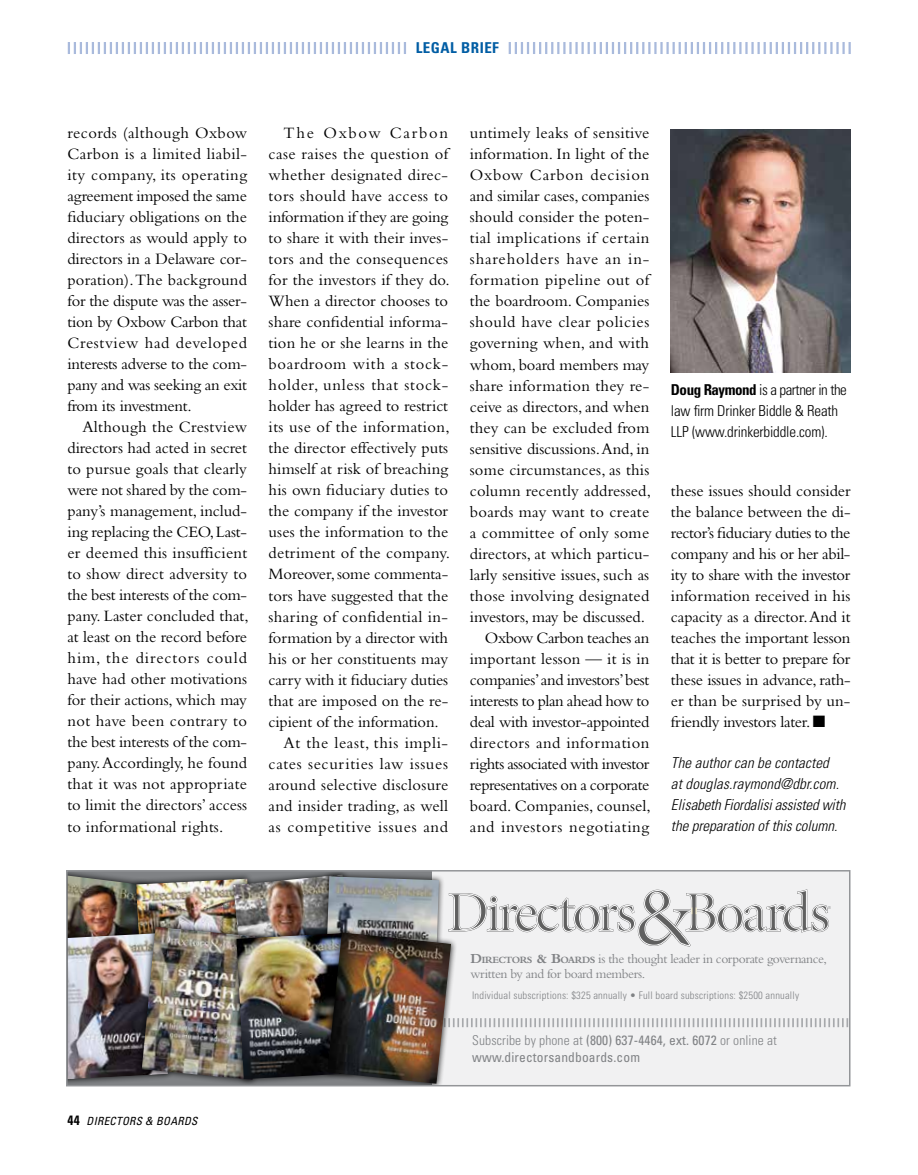
<style>
.page{position:relative;width:918px;height:1175px;background:#fff}
.page>*{position:absolute;margin:0;border:0;box-sizing:border-box;transform-origin:0 0}
.t1{font:16.5px/21px "Bembo";letter-spacing:.005em;color:#000;text-align:justify}
.t2{font:16.5px "Bembo";letter-spacing:-.025em;color:#000}
.t3{font:16.5px "Bembo";letter-spacing:.03em;color:#000}
.t4{font:16.5px "Bembo";letter-spacing:.04em;color:#000}
.t5{font:16.5px "Bembo";letter-spacing:.025em;color:#000}
.t6{font:16.5px "Bembo";letter-spacing:-.015em;color:#000}
.t7{font:16.5px "Bembo";letter-spacing:.035em;color:#000}
.t8{font:16.5px "Bembo";letter-spacing:.045em;color:#000}
.t9{font:16.5px "Bembo";letter-spacing:-.02em;color:#000}
.t10{font:16.5px "Bembo";letter-spacing:.055em;color:#000}
.t11{font:16.5px "Bembo";letter-spacing:.05em;color:#000}
.t12{font:16.5px "Bembo";letter-spacing:.105em;color:#000}
.t13{font:italic 300 condensed 15px/21px "Univers";color:#000}
.t14{font:300 condensed 15px/21px "Univers";letter-spacing:-.01em;color:#000}
.t15{font:700 condensed 15px "Univers";letter-spacing:.03em;color:#005da4}
.t16{font:13.5px/15px "Bembo";letter-spacing:-.03em;color:#808285}
.t17{font:condensed 13.5px/16.5px "Univers";letter-spacing:.01em;color:#808285}
.t18{font:italic condensed 11.25px "Univers";letter-spacing:.025em;color:#000}
.t19{font:300 condensed 10.5px "Univers";letter-spacing:.02em;color:#808285}
.t20{font:300 4.2px "Frutiger";color:#58595b}
.s1{font-weight:700}
.s2{font-weight:700;font-style:normal;font-size:13.5px}
.s3{font-weight:700;font-size:14.25px}
.s4{font-weight:700;font-size:10.05px}
.s5{font-weight:300}
</style>
<div class="page">
<svg style="left:68px;top:42px;width:338px;height:12px"></svg>
<svg style="left:509px;top:42px;width:342px;height:12px"></svg>
<img style="left:671px;top:130px;width:179px;height:243px">
<div style="left:445px;top:873px;width:402px;height:210px;background:#f1f1f2"></div>
<img style="left:69px;top:875px;width:61px;height:52px">
<div style="left:130px;top:872px;width:131px;height:161px;background:#000;opacity:.8"></div>
<img style="left:136px;top:878px;width:91px;height:43px">
<img style="left:233px;top:874px;width:86px;height:53px">
<div style="left:68px;top:927px;width:106px;height:158px;background:#000;opacity:.8"></div>
<img style="left:69px;top:933px;width:67px;height:146px">
<div style="left:136px;top:921px;width:136px;height:164px;background:#000;opacity:.8"></div>
<img style="left:142px;top:926px;width:124px;height:153px">
<svg style="left:457px;top:1018px;width:394px;height:9px"></svg>
<div style="left:319px;top:870px;width:126px;height:156px;background:#000;opacity:.8"></div>
<img style="left:324px;top:876px;width:115px;height:50px">
<svg style="left:448px;top:889px;width:382px;height:57px"></svg>
<div style="left:231px;top:927px;width:129px;height:157px;background:#000;opacity:.8"></div>
<img style="left:236px;top:933px;width:85px;height:146px">
<div style="left:321px;top:926px;width:136px;height:159px;background:#000;opacity:.8"></div>
<img style="left:327px;top:932px;width:124px;height:151px">
<div style="left:66px;top:870px;width:784px;height:216px;border:2px solid #939598"></div>
<p class="t15" style="left:416px;top:39px;width:85px">LEGAL BRIEF</p>
<p class="t1" style="left:68px;top:122px;width:181px">records (although Oxbow Carbon is a limited liabil&shy;ity company, its operating agreement imposed the same fiduciary obligations on the directors as would apply to directors in a Delaware cor&shy;poration). The background for the dispute was the asser&shy;tion by Oxbow Carbon that Crestview had developed interests adverse to the com&shy;pany and was seeking an exit from its investment.</p>
<p class="t1" style="left:68px;top:416px;width:183px;text-indent:15px">Although the Crestview directors had acted in secret to pursue goals that clearly were not shared by the com&shy;pany’s management, includ&shy;ing replacing the CEO, Last&shy;er deemed this insufficient to show direct adversity to the best interests of the com&shy;pany. Laster concluded that, at least on the record before him, the directors could have had other motivations for their actions, which may not have been contrary to the best interests of the com&shy;pany. Accordingly, he found that it was not appropriate to limit the directors’ access to informational rights.</p>
<p class="t12" style="left:284px;top:123px;width:166px">The Oxbow Carbon</p>
<p class="t5" style="left:269px;top:144px;width:181px">case raises the question of</p>
<p class="t5" style="left:269px;top:165px;width:181px">whether designated direc-</p>
<p class="t3" style="left:269px;top:186px;width:181px">tors should have access to</p>
<p class="t6" style="left:269px;top:207px;width:181px">information if they are going</p>
<p class="t1" style="left:269px;top:227px;width:181px">to share it with their inves-</p>
<p class="t1" style="left:269px;top:248px;width:181px">tors and the consequences</p>
<p class="t1" style="left:269px;top:269px;width:183px">for the investors if they do.</p>
<p class="t1" style="left:269px;top:290px;width:181px">When a director chooses to</p>
<p class="t1" style="left:269px;top:311px;width:181px">share confidential informa-</p>
<p class="t1" style="left:269px;top:332px;width:181px">tion he or she learns in the</p>
<p class="t8" style="left:269px;top:354px;width:181px">boardroom with a stock-</p>
<p class="t4" style="left:269px;top:375px;width:181px">holder, unless that stock-</p>
<p class="t1" style="left:269px;top:395px;width:181px">holder has agreed to restrict</p>
<p class="t5" style="left:269px;top:417px;width:183px">its use of the information,</p>
<p class="t1" style="left:269px;top:437px;width:181px">the director effectively puts</p>
<p class="t1" style="left:269px;top:458px;width:181px">himself at risk of breaching</p>
<p class="t1" style="left:269px;top:479px;width:181px">his own fiduciary duties to</p>
<p class="t1" style="left:269px;top:500px;width:181px">the company if the investor</p>
<p class="t1" style="left:269px;top:521px;width:181px">uses the information to the</p>
<p class="t1" style="left:269px;top:542px;width:183px">detriment of the company.</p>
<p class="t1" style="left:269px;top:563px;width:181px">Moreover, some commenta-</p>
<p class="t1" style="left:269px;top:584px;width:181px">tors have suggested that the</p>
<p class="t1" style="left:269px;top:605px;width:181px">sharing of confidential in-</p>
<p class="t1" style="left:269px;top:626px;width:181px">formation by a director with</p>
<p class="t1" style="left:269px;top:647px;width:181px">his or her constituents may</p>
<p class="t1" style="left:269px;top:668px;width:181px">carry with it fiduciary duties</p>
<p class="t1" style="left:269px;top:689px;width:181px">that are imposed on the re-</p>
<p class="t1" style="left:269px;top:710px;width:172px">cipient of the information.</p>
<p class="t7" style="left:284px;top:732px;width:166px">At the least, this impli-</p>
<p class="t4" style="left:269px;top:753px;width:181px">cates securities law issues</p>
<p class="t1" style="left:269px;top:773px;width:181px">around selective disclosure</p>
<p class="t1" style="left:269px;top:794px;width:181px">and insider trading, as well</p>
<p class="t8" style="left:269px;top:817px;width:181px">as competitive issues and</p>
<p class="t1" style="left:470px;top:122px;width:181px">untimely leaks of sensitive</p>
<p class="t1" style="left:470px;top:143px;width:181px">information. In light of the</p>
<p class="t11" style="left:470px;top:166px;width:181px">Oxbow Carbon decision</p>
<p class="t1" style="left:470px;top:185px;width:181px">and similar cases, companies</p>
<p class="t1" style="left:470px;top:206px;width:181px">should consider the poten-</p>
<p class="t3" style="left:470px;top:229px;width:181px">tial implications if certain</p>
<p class="t10" style="left:470px;top:250px;width:181px">shareholders have an in-</p>
<p class="t3" style="left:470px;top:271px;width:181px">formation pipeline out of</p>
<p class="t1" style="left:470px;top:290px;width:181px">the boardroom. Companies</p>
<p class="t7" style="left:470px;top:313px;width:181px">should have clear policies</p>
<p class="t1" style="left:470px;top:332px;width:181px">governing when, and with</p>
<p class="t1" style="left:470px;top:353px;width:181px">whom, board members may</p>
<p class="t1" style="left:470px;top:374px;width:181px">share information they re-</p>
<p class="t1" style="left:470px;top:395px;width:181px">ceive as directors, and when</p>
<p class="t1" style="left:470px;top:416px;width:181px">they can be excluded from</p>
<p class="t1" style="left:470px;top:437px;width:181px">sensitive discussions. And, in</p>
<p class="t1" style="left:470px;top:458px;width:181px">some circumstances, as this</p>
<p class="t1" style="left:470px;top:479px;width:183px">column recently addressed,</p>
<p class="t1" style="left:470px;top:500px;width:181px">boards may want to create</p>
<p class="t1" style="left:470px;top:521px;width:181px">a committee of only some</p>
<p class="t1" style="left:470px;top:542px;width:181px">directors, at which particu-</p>
<p class="t1" style="left:470px;top:563px;width:181px">larly sensitive issues, such as</p>
<p class="t1" style="left:470px;top:584px;width:181px">those involving designated</p>
<p class="t1" style="left:470px;top:605px;width:177px">investors, may be discussed.</p>
<p class="t2" style="left:485px;top:628px;width:166px">Oxbow Carbon teaches an</p>
<p class="t1" style="left:470px;top:647px;width:181px">important lesson — it is in</p>
<p class="t9" style="left:470px;top:670px;width:181px">companies’ and investors’ best</p>
<p class="t2" style="left:470px;top:691px;width:181px">interests to plan ahead how to</p>
<p class="t6" style="left:470px;top:712px;width:181px">deal with investor-appointed</p>
<p class="t3" style="left:470px;top:733px;width:181px">directors and information</p>
<p class="t2" style="left:470px;top:754px;width:181px">rights associated with investor</p>
<p class="t2" style="left:470px;top:775px;width:181px">representatives on a corporate</p>
<p class="t1" style="left:470px;top:794px;width:183px">board. Companies, counsel,</p>
<p class="t4" style="left:470px;top:817px;width:181px">and investors negotiating</p>
<p class="t14" style="left:671px;top:379px;width:177px"><span class="s1">Doug Raymond</span> is a partner in the law firm Drinker Biddle &amp; Reath<br>LLP (www.drinkerbiddle.com).</p>
<p class="t1" style="left:671px;top:479px;width:181px">these issues should consider the balance between the di&shy;rector’s fiduciary duties to the company and his or her abil&shy;ity to share with the investor information received in his capacity as a director. And it teaches the important lesson that it is better to prepare for these issues in advance, rath&shy;er than be surprised by un&shy;friendly investors later. ■</p>
<p class="t13" style="left:671px;top:752px;width:176px">The author can be contacted<br>at douglas.raymond@dbr.com.<br>Elisabeth Fiordalisi assisted with the preparation of this column.</p>
<p class="t18" style="left:68px;top:1114px;width:132px"><span class="s2">44</span> DIRECTORS &amp; BOARDS</p>
<p class="t20" style="left:828px;top:904px;width:5px">®</p>
<p class="t16" style="left:471px;top:951px;width:358px"><span class="s3">D</span><span class="s4">IRECTORS</span> <span class="s3">&amp; B</span><span class="s4">OARDS</span> is the thought leader in corporate governance, written by and for board members.</p>
<p class="t19" style="left:472px;top:988px;width:329px">Individual subscriptions: $325 annually • Full board subscriptions: $2500 annually</p>
<p class="t17" style="left:472px;top:1032px;width:306px"><span class="s5">Subscribe by phone at</span> (800) 637-4464, ext. 6072 <span class="s5">or online at </span>www.directorsandboards.com</p>
</div>
